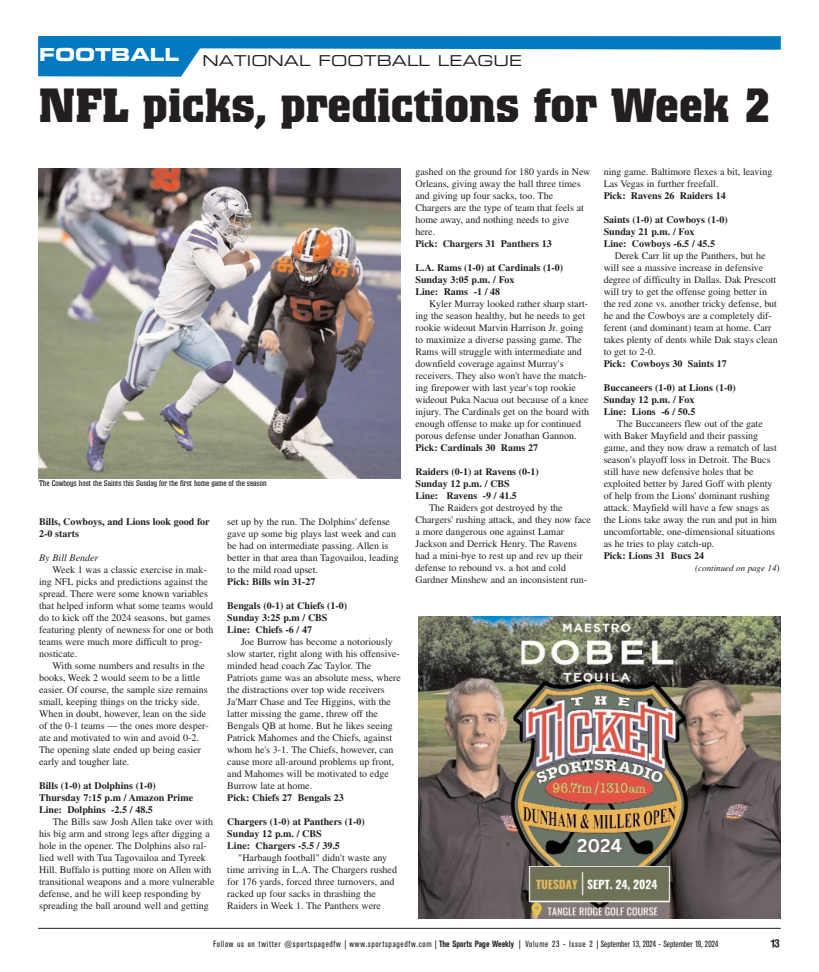
<style>
.page{position:relative;width:819px;height:972px;background:#fff}
.page>*{position:absolute;margin:0;border:0;box-sizing:border-box;transform-origin:0 0}
.t1{font:700 47.5px "Colossalis";color:#231f20}
.t2{font:18px "Eurostile Bold Extended Two";color:#fff}
.t3{font:15px "Eurostile Extended Two";color:#231f20}
.t4{font:11px "Dirtyhouse";color:#231f20}
.t5{font:10px/12px "Times";color:#231f20}
.t6{font:700 10px/12px "Times";color:#231f20}
.t7{font:italic 10px "Times";color:#231f20}
.t8{font:condensed 9px "Akzidenz Grotesk BE";letter-spacing:.075em;color:#231f20}
.t9{font:italic 9px "Times";color:#231f20}
.t10{font:8px "Colossalis";color:#231f20}
.s1{font-style:normal;font-size:10px}
.s2{font-weight:700}
</style>
<div class="page">
<hr style="left:38px;top:928px;width:743px;height:1px;background:#231f20">
<svg style="left:38px;top:36px;width:743px;height:41px"></svg>
<div style="left:201px;top:54px;width:365px;height:22px;background:#fff"></div>
<img style="left:38px;top:169px;width:362px;height:310px">
<img style="left:418px;top:616px;width:363px;height:303px">
<h2 class="t2" style="left:39px;top:48px;width:142px">FOOTBALL</h2>
<h3 class="t3" style="left:202px;top:55px;width:321px">NATIONAL FOOTBALL LEAGUE</h3>
<h1 class="t1" style="left:39px;top:88px;width:734px">NFL picks, predictions for Week 2</h1>
<p class="t10" style="left:39px;top:480px;width:229px">The Cowboys host the Saints this Sunday for the first home game of the season</p>
<p class="t6" style="left:39px;top:516px;width:172px">Bills, Cowboys, and Lions look good for<br>2-0 starts</p>
<p class="t7" style="left:39px;top:554px;width:61px">By Bill Bender</p>
<p class="t5" style="left:39px;top:564px;width:176px;text-indent:13px">Week 1 was a classic exercise in mak&shy;ing NFL picks and predictions against the spread. There were some known variables that helped inform what some teams would do to kick off the 2024 seasons, but games featuring plenty of newness for one or both teams were much more difficult to prog&shy;nosticate.</p>
<p class="t5" style="left:39px;top:660px;width:171px;text-indent:13px">With some numbers and results in the books, Week 2 would seem to be a little easier. Of course, the sample size remains small, keeping things on the tricky side.<br>When in doubt, however, lean on the side of the 0-1 teams — the ones more desper&shy;ate and motivated to win and avoid 0-2.<br>The opening slate ended up being easier early and tougher late.</p>
<p class="t6" style="left:39px;top:780px;width:156px">Bills (1-0) at Dolphins (1-0)<br>Thursday 7:15 p.m / Amazon Prime<br>Line: Dolphins -2.5 / 48.5</p>
<p class="t5" style="left:39px;top:816px;width:177px;text-indent:14px">The Bills saw Josh Allen take over with his big arm and strong legs after digging a hole in the opener. The Dolphins also ral&shy;lied well with Tua Tagovailoa and Tyreek Hill. Buffalo is putting more on Allen with transitional weapons and a more vulnerable defense, and he will keep responding by spreading the ball around well and getting</p>
<p class="t5" style="left:227px;top:516px;width:173px">set up by the run. The Dolphins' defense gave up some big plays last week and can be had on intermediate passing. Allen is better in that area than Tagovailoa, leading to the mild road upset.</p>
<p class="t6" style="left:227px;top:576px;width:90px">Pick: Bills win 31-27</p>
<p class="t6" style="left:227px;top:600px;width:121px">Bengals (0-1) at Chiefs (1-0)<br>Sunday 3:25 p.m / CBS<br>Line: Chiefs -6 / 47</p>
<p class="t5" style="left:227px;top:636px;width:175px;text-indent:14px">Joe Burrow has become a notoriously slow starter, right along with his offensive&shy;minded head coach Zac Taylor. The Patriots game was an absolute mess, where the distractions over top wide receivers Ja'Marr Chase and Tee Higgins, with the latter missing the game, threw off the Bengals QB at home. But he likes seeing Patrick Mahomes and the Chiefs, against whom he's 3-1. The Chiefs, however, can cause more all-around problems up front, and Mahomes will be motivated to edge Burrow late at home.</p>
<p class="t6" style="left:227px;top:792px;width:118px">Pick: Chiefs 27 Bengals 23</p>
<p class="t6" style="left:227px;top:816px;width:139px">Chargers (1-0) at Panthers (1-0)<br>Sunday 12 p.m. / CBS<br>Line: Chargers -5.5 / 39.5</p>
<p class="t5" style="left:227px;top:852px;width:171px;text-indent:11px">"Harbaugh football" didn't waste any time arriving in L.A. The Chargers rushed for 176 yards, forced three turnovers, and racked up four sacks in thrashing the Raiders in Week 1. The Panthers were</p>
<p class="t5" style="left:415px;top:166px;width:176px">gashed on the ground for 180 yards in New<br>Orleans, giving away the ball three times and giving up four sacks, too. The<br>Chargers are the type of team that feels at home away, and nothing needs to give here.</p>
<p class="t6" style="left:415px;top:238px;width:138px">Pick: Chargers 31 Panthers 13</p>
<p class="t6" style="left:415px;top:262px;width:149px">L.A. Rams (1-0) at Cardinals (1-0)<br>Sunday 3:05 p.m. / Fox<br>Line: Rams -1 / 48</p>
<p class="t5" style="left:415px;top:298px;width:175px;text-indent:14px">Kyler Murray looked rather sharp start&shy;ing the season healthy, but he needs to get rookie wideout Marvin Harrison Jr. going to maximize a diverse passing game. The Rams will struggle with intermediate and downfield coverage against Murray's receivers. They also won't have the match&shy;ing firepower with last year's top rookie wideout Puka Nacua out because of a knee injury. The Cardinals get on the board with enough offense to make up for continued porous defense under Jonathan Gannon.</p>
<p class="t6" style="left:415px;top:442px;width:124px">Pick: Cardinals 30 Rams 27</p>
<p class="t6" style="left:415px;top:466px;width:125px">Raiders (0-1) at Ravens (0-1)<br>Sunday 12 p.m. / CBS<br>Line: Ravens -9 / 41.5</p>
<p class="t5" style="left:415px;top:502px;width:177px;text-indent:14px">The Raiders got destroyed by the Chargers' rushing attack, and they now face a more dangerous one against Lamar Jackson and Derrick Henry. The Ravens had a mini-bye to rest up and rev up their defense to rebound vs. a hot and cold Gardner Minshew and an inconsistent run-</p>
<p class="t5" style="left:604px;top:166px;width:170px">ning game. Baltimore flexes a bit, leaving<br>Las Vegas in further freefall.</p>
<p class="t6" style="left:604px;top:190px;width:124px">Pick: Ravens 26 Raiders 14</p>
<p class="t6" style="left:604px;top:214px;width:126px">Saints (1-0) at Cowboys (1-0)<br>Sunday 21 p.m. / Fox<br>Line: Cowboys -6.5 / 45.5</p>
<p class="t5" style="left:604px;top:250px;width:176px;text-indent:11px">Derek Carr lit up the Panthers, but he will see a massive increase in defensive degree of difficulty in Dallas. Dak Prescott will try to get the offense going better in the red zone vs. another tricky defense, but he and the Cowboys are a completely dif&shy;ferent (and dominant) team at home. Carr takes plenty of dents while Dak stays clean to get to 2-0.</p>
<p class="t6" style="left:604px;top:358px;width:125px">Pick: Cowboys 30 Saints 17</p>
<p class="t6" style="left:604px;top:382px;width:134px">Buccaneers (1-0) at Lions (1-0)<br>Sunday 12 p.m. / Fox<br>Line: Lions -6 / 50.5</p>
<p class="t5" style="left:604px;top:418px;width:175px;text-indent:14px">The Buccaneers flew out of the gate with Baker Mayfield and their passing game, and they now draw a rematch of last season's playoff loss in Detroit. The Bucs still have new defensive holes that be exploited better by Jared Goff with plenty of help from the Lions' dominant rushing attack. Mayfield will have a few snags as the Lions take away the run and put in him uncomfortable, one-dimensional situations as he tries to play catch-up.</p>
<p class="t6" style="left:604px;top:550px;width:102px">Pick: Lions 31 Bucs 24</p>
<p class="t9" style="left:695px;top:564px;width:86px">(continued on page 14<span class="s1">)</span></p>
<p class="t8" style="left:213px;top:940px;width:507px">Follow us on twitter @sportspagedfw | www.sportspagedfw.com | <span class="s2">The Sports Page Weekly</span> | Volume 23 - Issue 2 | September 13, 2024 - September 19, 2024</p>
<p class="t4" style="left:771px;top:939px;width:11px">13</p>
</div>
